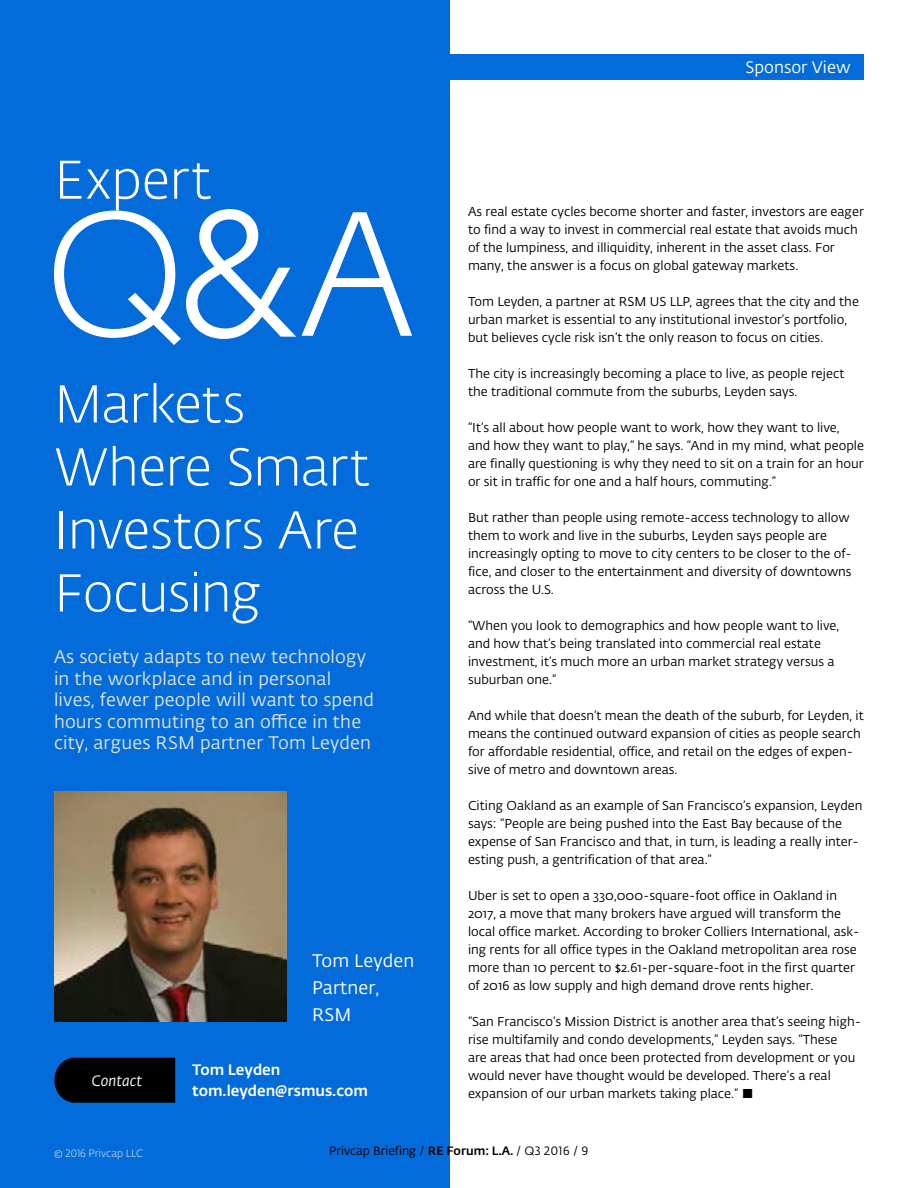
<style>
.page{position:relative;width:918px;height:1188px;background:#fff}
.page>*{position:absolute;margin:0;border:0;box-sizing:border-box;transform-origin:0 0}
.t1{font:300 53.7px "Fedra Sans Alt Pro";letter-spacing:-.01em;color:#fff}
.t2{font:300 52.5px/63px "Fedra Sans Alt Pro";letter-spacing:-.015em;color:#fff}
.t3{font:18px/21.6px "Fedra Sans Alt Pro";letter-spacing:.01em;color:#e0e5d7}
.t4{font:18px/27px "Fedra Sans Alt Pro";letter-spacing:.01em;color:#fff}
.t5{font:16.5px "Fedra Sans Alt Pro";color:#fff}
.t6{font:500 15px/21px "Fedra Sans Alt Pro";color:#fff}
.t7{font:italic 15px "Fedra Sans Alt Pro";color:#fff}
.t8{font:12.75px/18px "Fedra Sans Alt Pro";color:#000}
.t9{font:12px "Fedra Sans Alt Pro";color:#000}
.t10{font:300 10.5px "Fedra Sans Alt Pro";color:#e0e5d7}
.s1{font-weight:500}
</style>
<div class="page">
<div style="left:54px;top:54px;width:810px;height:26px;background:#036bda"></div>
<div style="left:0;top:0;width:450px;height:1188px;background:#036bda"></div>
<img style="left:54px;top:792px;width:232px;height:229px">
<svg style="left:54px;top:209px;width:358px;height:136px"></svg>
<div style="left:54px;top:1058px;width:121px;height:45px;background:#000"></div>
<h1 class="t1" style="left:54px;top:144px;width:159px">Expert</h1>
<h2 class="t2" style="left:54px;top:372px;width:317px">Markets<br>Where Smart<br>Investors Are<br>Focusing</h2>
<h3 class="t3" style="left:54px;top:645px;width:321px">As society adapts to new technology in the workplace and in personal lives, fewer people will want to spend hours commuting to an office in the city, argues RSM partner Tom Leyden</h3>
<p class="t7" style="left:91px;top:1070px;width:52px">Contact</p>
<h3 class="t4" style="left:312px;top:947px;width:104px">Tom Leyden<br>Partner,<br>RSM</h3>
<p class="t6" style="left:192px;top:1058px;width:177px">Tom Leyden tom.leyden@rsmus.com</p>
<p class="t5" style="left:746px;top:56px;width:106px">Sponsor View</p>
<p class="t8" style="left:468px;top:202px;width:398px">As real estate cycles become shorter and faster, investors are eager to find a way to invest in commercial real estate that avoids much of the lumpiness, and illiquidity, inherent in the asset class. For many, the answer is a focus on global gateway markets.</p>
<p class="t8" style="left:468px;top:292px;width:392px">Tom Leyden, a partner at RSM US LLP, agrees that the city and the urban market is essential to any institutional investor’s portfolio, but believes cycle risk isn’t the only reason to focus on cities.</p>
<p class="t8" style="left:468px;top:364px;width:378px">The city is increasingly becoming a place to live, as people reject the traditional commute from the suburbs, Leyden says.</p>
<p class="t8" style="left:468px;top:418px;width:398px">“It’s all about how people want to work, how they want to live, and how they want to play,” he says. “And in my mind, what people are finally questioning is why they need to sit on a train for an hour or sit in traffic for one and a half hours, commuting.”</p>
<p class="t8" style="left:468px;top:508px;width:385px">But rather than people using remote-access technology to allow them to work and live in the suburbs, Leyden says people are increasingly opting to move to city centers to be closer to the of&shy;fice, and closer to the entertainment and diversity of downtowns across the U.S.</p>
<p class="t8" style="left:468px;top:616px;width:373px">“When you look to demographics and how people want to live, and how that’s being translated into commercial real estate investment, it’s much more an urban market strategy versus a suburban one.”</p>
<p class="t8" style="left:468px;top:706px;width:397px">And while that doesn’t mean the death of the suburb, for Leyden, it means the continued outward expansion of cities as people search for affordable residential, office, and retail on the edges of expen&shy;sive of metro and downtown areas.</p>
<p class="t8" style="left:468px;top:796px;width:396px">Citing Oakland as an example of San Francisco’s expansion, Leyden says: “People are being pushed into the East Bay because of the expense of San Francisco and that, in turn, is leading a really inter&shy;esting push, a gentrification of that area.”</p>
<p class="t8" style="left:468px;top:886px;width:393px">Uber is set to open a 330,000-square-foot office in Oakland in 2017, a move that many brokers have argued will transform the local office market. According to broker Colliers International, ask&shy;ing rents for all office types in the Oakland metropolitan area rose more than 10 percent to $2.61-per-square-foot in the first quarter of 2016 as low supply and high demand drove rents higher.</p>
<p class="t8" style="left:468px;top:1012px;width:395px">“San Francisco’s Mission District is another area that’s seeing high&shy;rise multifamily and condo developments,” Leyden says. “These<br>are areas that had once been protected from development or you would never have thought would be developed. There’s a real expansion of our urban markets taking place.” ■</p>
<p class="t10" style="left:54px;top:1146px;width:91px">© 2016 Privcap LLC</p>
<p class="t9" style="left:329px;top:1142px;width:261px">Privcap Briefing / <span class="s1">RE Forum: L.A.</span> / Q3 2016 / 9</p>
</div>
